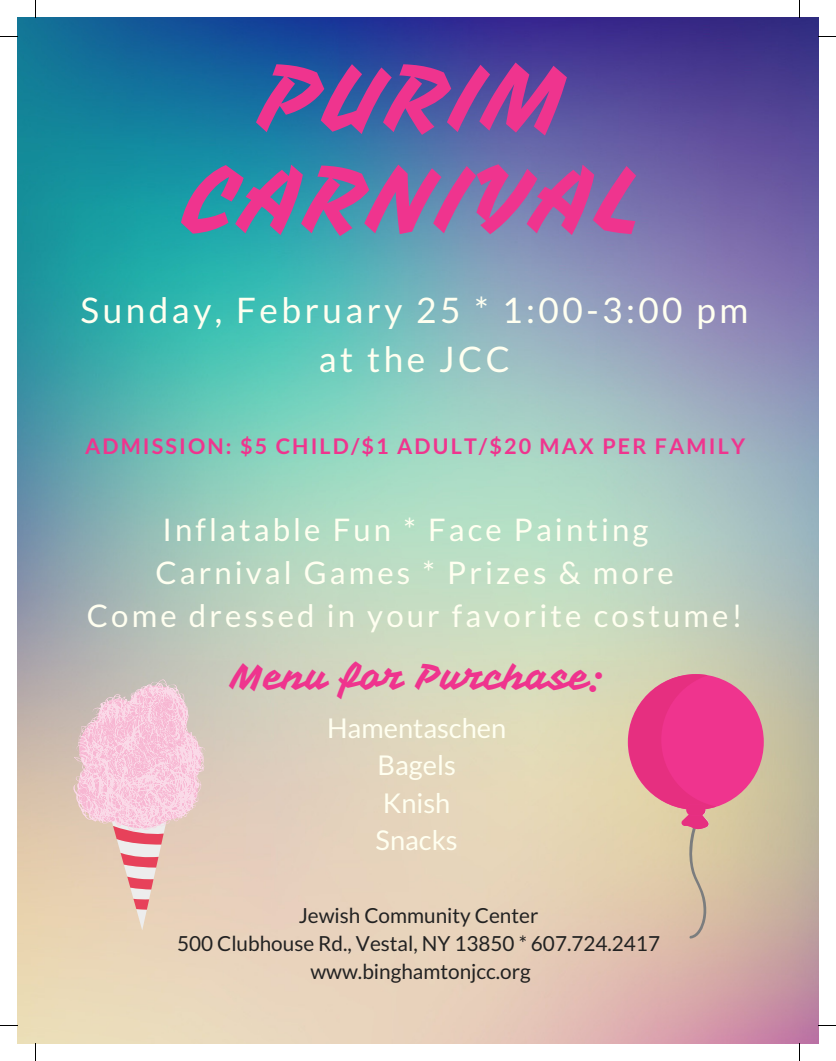
<style>
.page{position:relative;width:836px;height:1061px;background:#fff}
.page>*{position:absolute;margin:0;border:0;box-sizing:border-box;transform-origin:0 0}
.t1{font:93.88px/101.2px "Vampiro One";color:#ef348e;text-align:center}
.t2{font:36.38px "Vampiro One";color:#ef348e}
.t3{font:35.12px/48.8px "Lato";letter-spacing:.1em;color:#fffff0;text-align:center}
.t4{font:31.12px/43.1px "Lato";letter-spacing:.1em;color:#fffff0;text-align:center}
.t5{font:27.25px/37.5px "Lato";color:#fffff0;text-align:center}
.t6{font:700 21.5px "Lato";letter-spacing:.1em;color:#ef348e}
.t7{font:20.75px/28.1px "Lato";color:#222;text-align:center}
</style>
<div class="page">
<img style="left:17px;top:18px;width:801px;height:1025px">
<div style="left:628px;top:674px;width:136px;height:136px;background:#ef348e;border-radius:50%"></div>
<svg style="left:628px;top:674px;width:89px;height:264px"></svg>
<svg style="left:73px;top:679px;width:133px;height:251px;background:#eac6c5"></svg>
<svg style="left:35px;top:0;width:1px;height:18px"></svg>
<svg style="left:0;top:36px;width:17px;height:1px"></svg>
<svg style="left:799px;top:0;width:1px;height:18px"></svg>
<svg style="left:818px;top:36px;width:18px;height:1px"></svg>
<svg style="left:799px;top:1043px;width:1px;height:18px"></svg>
<svg style="left:818px;top:1025px;width:18px;height:1px"></svg>
<svg style="left:35px;top:1043px;width:1px;height:18px"></svg>
<svg style="left:0;top:1025px;width:17px;height:1px"></svg>
<h1 class="t1" style="left:186px;top:48px;width:462px">PURIM<br>CARNIVAL</h1>
<h3 class="t3" style="left:81px;top:285px;width:669px">Sunday, February 25 * 1:00-3:00 pm at the JCC</h3>
<p class="t6" style="left:85px;top:433px;width:661px">ADMISSION: $5 CHILD/$1 ADULT/$20 MAX PER FAMILY</p>
<h3 class="t4" style="left:87px;top:507px;width:657px">Inflatable Fun * Face Painting<br>Carnival Games * Prizes &amp; more<br>Come dressed in your favorite costume!</h3>
<h2 class="t2" style="left:232px;top:654px;width:375px">Menu for Purchase:</h2>
<h3 class="t5" style="left:327px;top:709px;width:181px">Hamentaschen<br>Bagels<br>Knish<br>Snacks</h3>
<p class="t7" style="left:177px;top:900px;width:484px">Jewish Community Center<br>500 Clubhouse Rd., Vestal, NY 13850 * 607.724.2417 www.binghamtonjcc.org</p>
</div>
